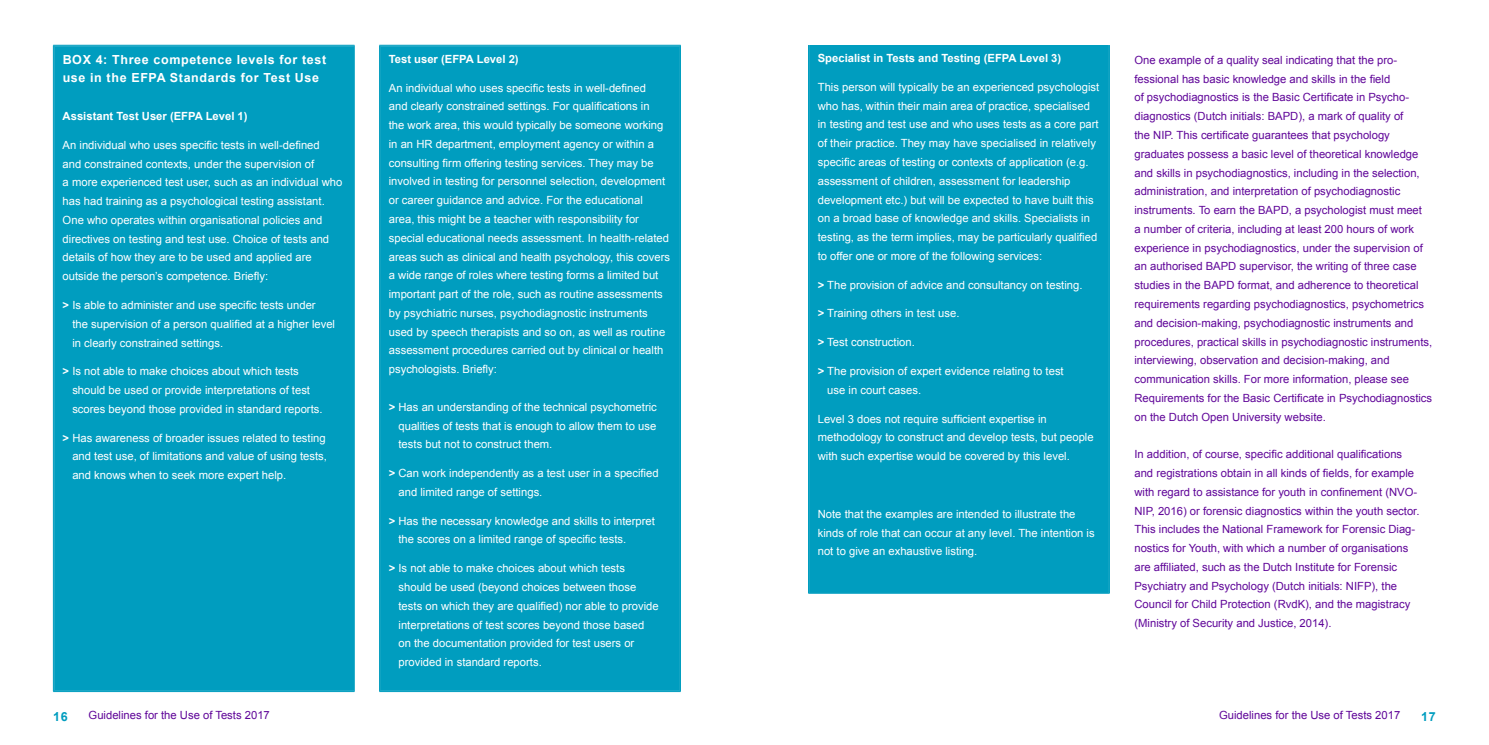
<style>
.page{position:relative;width:1489px;height:745px;background:#fff}
.page>*{position:absolute;margin:0;border:0;box-sizing:border-box;transform-origin:0 0}
.t1{font:700 12.5px/18.8px "Arial";letter-spacing:.05em;color:#fff}
.t2{font:700 12.5px "Arial";color:#009dbf}
.t3{font:11.25px/18.8px "Arial";color:#fff}
.t4{font:11.25px/18.8px "Arial";color:#600699}
.t5{font:700 11.25px "Arial";color:#fff}
.s1{font-weight:700}
</style>
<div class="page">
<div style="left:808px;top:45px;width:300px;height:547px;background:#009dbf"></div>
<hr style="left:1108px;top:45px;width:1px;height:547px;background:#009dbf">
<hr style="left:1109px;top:45px;width:1px;height:547px;background:#009dbf">
<hr style="left:808px;top:592px;width:301px;height:1px;background:#009dbf">
<div style="left:54px;top:46px;width:300px;height:644px;background:#009dbf"></div>
<hr style="left:53px;top:45px;width:301px;height:1px;background:#009dbf">
<hr style="left:53px;top:45px;width:1px;height:646px;background:#009dbf">
<hr style="left:354px;top:45px;width:1px;height:646px;background:#009dbf">
<hr style="left:54px;top:690px;width:299px;height:1px;background:#009dbf">
<hr style="left:53px;top:691px;width:301px;height:1px;background:#009dbf">
<div style="left:380px;top:46px;width:300px;height:644px;background:#009dbf"></div>
<hr style="left:379px;top:45px;width:301px;height:1px;background:#009dbf">
<hr style="left:379px;top:45px;width:1px;height:646px;background:#009dbf">
<hr style="left:680px;top:45px;width:1px;height:646px;background:#009dbf">
<hr style="left:380px;top:690px;width:299px;height:1px;background:#009dbf">
<hr style="left:379px;top:691px;width:301px;height:1px;background:#009dbf">
<p class="t1" style="left:63px;top:51px;width:265px">BOX 4: Three competence levels for test use in the EFPA Standards for Test Use</p>
<p class="t5" style="left:63px;top:112px;width:186px">Assistant Test User (EFPA Level 1)</p>
<p class="t3" style="left:63px;top:135px;width:281px">An individual who uses specific tests in well-defined<br>and constrained contexts, under the supervision of<br>a more experienced test user, such as an individual who has had training as a psychological testing assistant.<br>One who operates within organisational policies and directives on testing and test use. Choice of tests and details of how they are to be used and applied are outside the person’s competence. Briefly:</p>
<p class="t3" style="left:72px;top:295px;width:264px;text-indent:-10px"><span class="s1">&gt;</span> Is able to administer and use specific tests under<br>the supervision of a person qualified at a higher level in clearly constrained settings.</p>
<p class="t3" style="left:72px;top:362px;width:252px;text-indent:-10px"><span class="s1">&gt;</span> Is not able to make choices about which tests should be used or provide interpretations of test scores beyond those provided in standard reports.</p>
<p class="t3" style="left:72px;top:428px;width:256px;text-align:justify;text-indent:-10px"><span class="s1">&gt;</span> Has awareness of broader issues related to testing and test use, of limitations and value of using tests, and knows when to seek more expert help.</p>
<p class="t5" style="left:389px;top:54px;width:131px">Test user (EFPA Level 2)</p>
<p class="t3" style="left:389px;top:78px;width:283px">An individual who uses specific tests in well-defined<br>and clearly constrained settings. For qualifications in<br>the work area, this would typically be someone working in an HR department, employment agency or within a consulting firm offering testing services. They may be involved in testing for personnel selection, development or career guidance and advice. For the educational area, this might be a teacher with responsibility for special educational needs assessment. In health-related areas such as clinical and health psychology, this covers a wide range of roles where testing forms a limited but important part of the role, such as routine assessments by psychiatric nurses, psychodiagnostic instruments used by speech therapists and so on, as well as routine assessment procedures carried out by clinical or health psychologists. Briefly:</p>
<p class="t3" style="left:398px;top:397px;width:260px;text-align:justify;text-indent:-10px"><span class="s1">&gt;</span> Has an understanding of the technical psychometric qualities of tests that is enough to allow them to use tests but not to construct them.</p>
<p class="t3" style="left:398px;top:463px;width:262px;text-indent:-10px"><span class="s1">&gt;</span> Can work independently as a test user in a specified and limited range of settings.</p>
<p class="t3" style="left:398px;top:511px;width:258px;text-indent:-10px"><span class="s1">&gt;</span> Has the necessary knowledge and skills to interpret the scores on a limited range of specific tests.</p>
<p class="t3" style="left:398px;top:558px;width:262px;text-indent:-10px"><span class="s1">&gt;</span> Is not able to make choices about which tests should be used (beyond choices between those tests on which they are qualified) nor able to provide interpretations of test scores beyond those based on the documentation provided for test users or provided in standard reports.</p>
<p class="t5" style="left:817px;top:54px;width:245px">Specialist in Tests and Testing (EFPA Level 3)</p>
<p class="t3" style="left:817px;top:78px;width:283px">This person will typically be an experienced psychologist who has, within their main area of practice, specialised in testing and test use and who uses tests as a core part of their practice. They may have specialised in relatively specific areas of testing or contexts of application (e.g. assessment of children, assessment for leadership development etc.) but will be expected to have built this on a broad base of knowledge and skills. Specialists in testing, as the term implies, may be particularly qualified to offer one or more of the following services:</p>
<p class="t3" style="left:817px;top:275px;width:266px"><span class="s1">&gt;</span> The provision of advice and consultancy on testing.</p>
<p class="t3" style="left:817px;top:305px;width:143px"><span class="s1">&gt;</span> Training others in test use.</p>
<p class="t3" style="left:817px;top:334px;width:99px"><span class="s1">&gt;</span> Test construction.</p>
<p class="t3" style="left:827px;top:362px;width:238px;text-indent:-9px"><span class="s1">&gt;</span> The provision of expert evidence relating to test use in court cases.</p>
<p class="t3" style="left:817px;top:409px;width:277px">Level 3 does not require sufficient expertise in methodology to construct and develop tests, but people with such expertise would be covered by this level.</p>
<p class="t3" style="left:817px;top:504px;width:278px">Note that the examples are intended to illustrate the kinds of role that can occur at any level. The intention is not to give an exhaustive listing.</p>
<p class="t4" style="left:1134px;top:51px;width:299px">One example of a quality seal indicating that the pro&shy;fessional has basic knowledge and skills in the field<br>of psychodiagnostics is the Basic Certificate in Psycho&shy;diagnostics (Dutch initials: BAPD), a mark of quality of<br>the NIP. This certificate guarantees that psychology graduates possess a basic level of theoretical knowledge and skills in psychodiagnostics, including in the selection, administration, and interpretation of psychodiagnostic instruments. To earn the BAPD, a psychologist must meet<br>a number of criteria, including at least 200 hours of work experience in psychodiagnostics, under the supervision of an authorised BAPD supervisor, the writing of three case studies in the BAPD format, and adherence to theoretical requirements regarding psychodiagnostics, psychometrics and decision-making, psychodiagnostic instruments and procedures, practical skills in psychodiagnostic instruments, interviewing, observation and decision-making, and communication skills. For more information, please see Requirements for the Basic Certificate in Psychodiagnostics on the Dutch Open University website.</p>
<p class="t4" style="left:1134px;top:444px;width:286px">In addition, of course, specific additional qualifications and registrations obtain in all kinds of fields, for example with regard to assistance for youth in confinement (NVO-NIP, 2016) or forensic diagnostics within the youth sector.<br>This includes the National Framework for Forensic Diag&shy;nostics for Youth, with which a number of organisations are affiliated, such as the Dutch Institute for Forensic Psychiatry and Psychology (Dutch initials: NIFP), the Council for Child Protection (RvdK), and the magistracy (Ministry of Security and Justice, 2014).</p>
<p class="t2" style="left:53px;top:711px;width:16px">16</p>
<p class="t4" style="left:89px;top:706px;width:183px">Guidelines for the Use of Tests 2017</p>
<p class="t4" style="left:1218px;top:706px;width:183px">Guidelines for the Use of Tests 2017</p>
<p class="t2" style="left:1421px;top:711px;width:16px">17</p>
</div>
